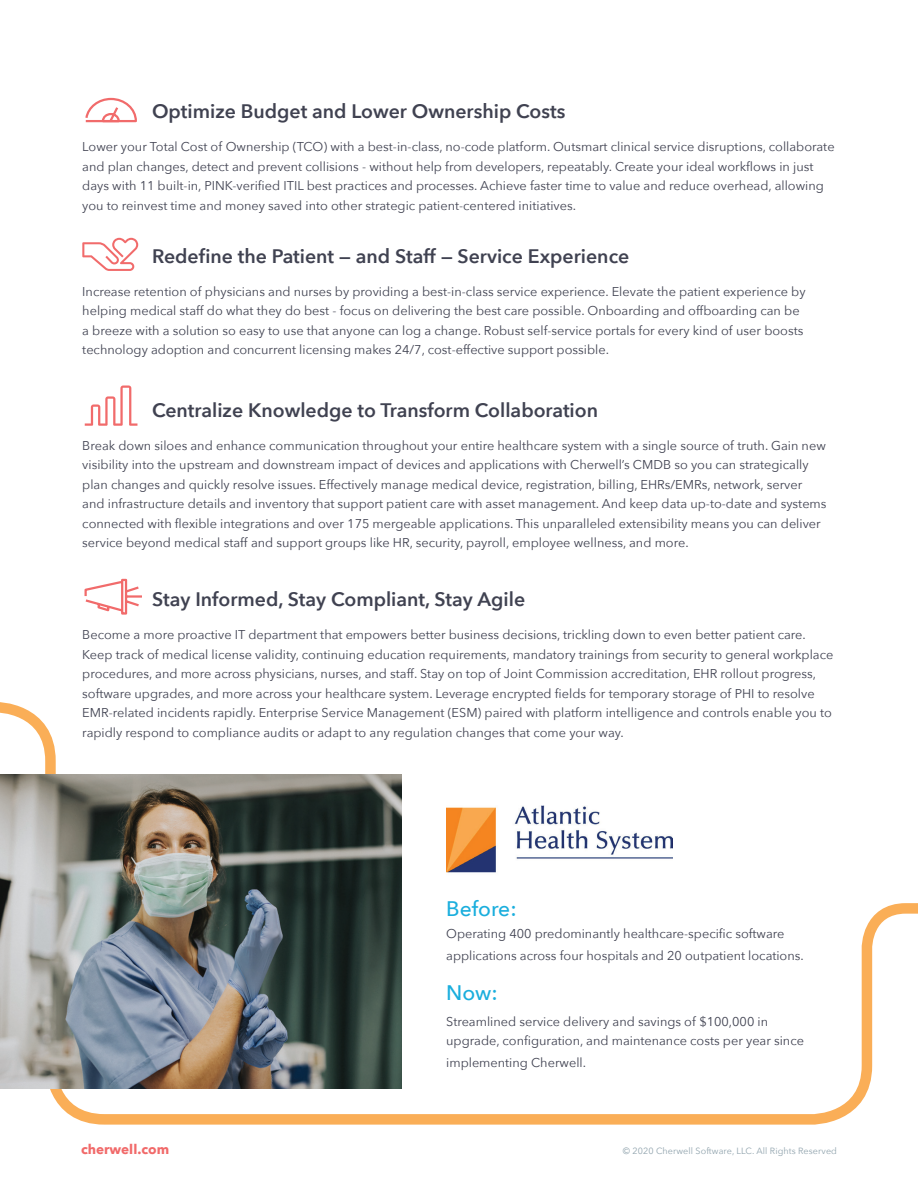
<style>
.page{position:relative;width:918px;height:1188px;background:#fff}
.page>*{position:absolute;margin:0;border:0;box-sizing:border-box;transform-origin:0 0}
.t1{font:500 21px "Avenir Next";color:#1aaedd}
.t2{font:600 19.5px "Avenir Next";color:#404251}
.t3{font:700 13.5px "Avenir Next";color:#f16a6a}
.t4{font:12.75px/19.5px "Avenir Next";color:#404251}
.t5{font:9px "Avenir Next";letter-spacing:.01em;color:#90a3ad}
</style>
<div class="page">
<svg style="left:0;top:702px;width:918px;height:423px"></svg>
<img style="left:0;top:774px;width:402px;height:315px">
<img style="left:446px;top:780px;width:226px;height:108px">
<svg style="left:82px;top:238px;width:56px;height:33px"></svg>
<svg style="left:84px;top:578px;width:58px;height:37px"></svg>
<svg style="left:85px;top:97px;width:52px;height:26px"></svg>
<svg style="left:85px;top:386px;width:52px;height:40px"></svg>
<h2 class="t2" style="left:152px;top:95px;width:415px">Optimize Budget and Lower Ownership Costs</h2>
<p class="t4" style="left:82px;top:136px;width:754px">Lower your Total Cost of Ownership (TCO) with a best-in-class, no-code platform. Outsmart clinical service disruptions, collaborate and plan changes, detect and prevent collisions - without help from developers, repeatably. Create your ideal workflows in just days with 11 built-in, PINK-verified ITIL best practices and processes. Achieve faster time to value and reduce overhead, allowing you to reinvest time and money saved into other strategic patient-centered initiatives.</p>
<h2 class="t2" style="left:152px;top:239px;width:479px">Redefine the Patient — and Staff — Service Experience</h2>
<p class="t4" style="left:82px;top:281px;width:725px">Increase retention of physicians and nurses by providing a best-in-class service experience. Elevate the patient experience by helping medical staff do what they do best - focus on delivering the best care possible. Onboarding and offboarding can be a breeze with a solution so easy to use that anyone can log a change. Robust self-service portals for every kind of user boosts technology adoption and concurrent licensing makes 24/7, cost-effective support possible.</p>
<h2 class="t2" style="left:152px;top:393px;width:448px">Centralize Knowledge to Transform Collaboration</h2>
<p class="t4" style="left:82px;top:435px;width:746px">Break down siloes and enhance communication throughout your entire healthcare system with a single source of truth. Gain new visibility into the upstream and downstream impact of devices and applications with Cherwell’s CMDB so you can strategically plan changes and quickly resolve issues. Effectively manage medical device, registration, billing, EHRs/EMRs, network, server and infrastructure details and inventory that support patient care with asset management. And keep data up-to-date and systems connected with flexible integrations and over 175 mergeable applications. This unparalleled extensibility means you can deliver service beyond medical staff and support groups like HR, security, payroll, employee wellness, and more.</p>
<h2 class="t2" style="left:152px;top:583px;width:375px">Stay Informed, Stay Compliant, Stay Agile</h2>
<p class="t4" style="left:82px;top:624px;width:753px">Become a more proactive IT department that empowers better business decisions, trickling down to even better patient care.<br>Keep track of medical license validity, continuing education requirements, mandatory trainings from security to general workplace procedures, and more across physicians, nurses, and staff. Stay on top of Joint Commission accreditation, EHR rollout progress, software upgrades, and more across your healthcare system. Leverage encrypted fields for temporary storage of PHI to resolve EMR-related incidents rapidly. Enterprise Service Management (ESM) paired with platform intelligence and controls enable you to rapidly respond to compliance audits or adapt to any regulation changes that come your way.</p>
<h1 class="t1" style="left:446px;top:891px;width:72px">Before:</h1>
<p class="t4" style="left:446px;top:922px;width:359px;line-height:21.6px">Operating 400 predominantly healthcare-specific software applications across four hospitals and 20 outpatient locations.</p>
<h1 class="t1" style="left:446px;top:975px;width:53px">Now:</h1>
<p class="t4" style="left:446px;top:1011px;width:359px">Streamlined service delivery and savings of $100,000 in upgrade, configuration, and maintenance costs per year since</p>
<p class="t4" style="left:446px;top:1052px;width:141px">implementing Cherwell.</p>
<p class="t3" style="left:81px;top:1138px;width:90px">cherwell.com</p>
<p class="t5" style="left:623px;top:1143px;width:216px">© 2020 Cherwell Software, LLC. All Rights Reserved</p>
</div>
